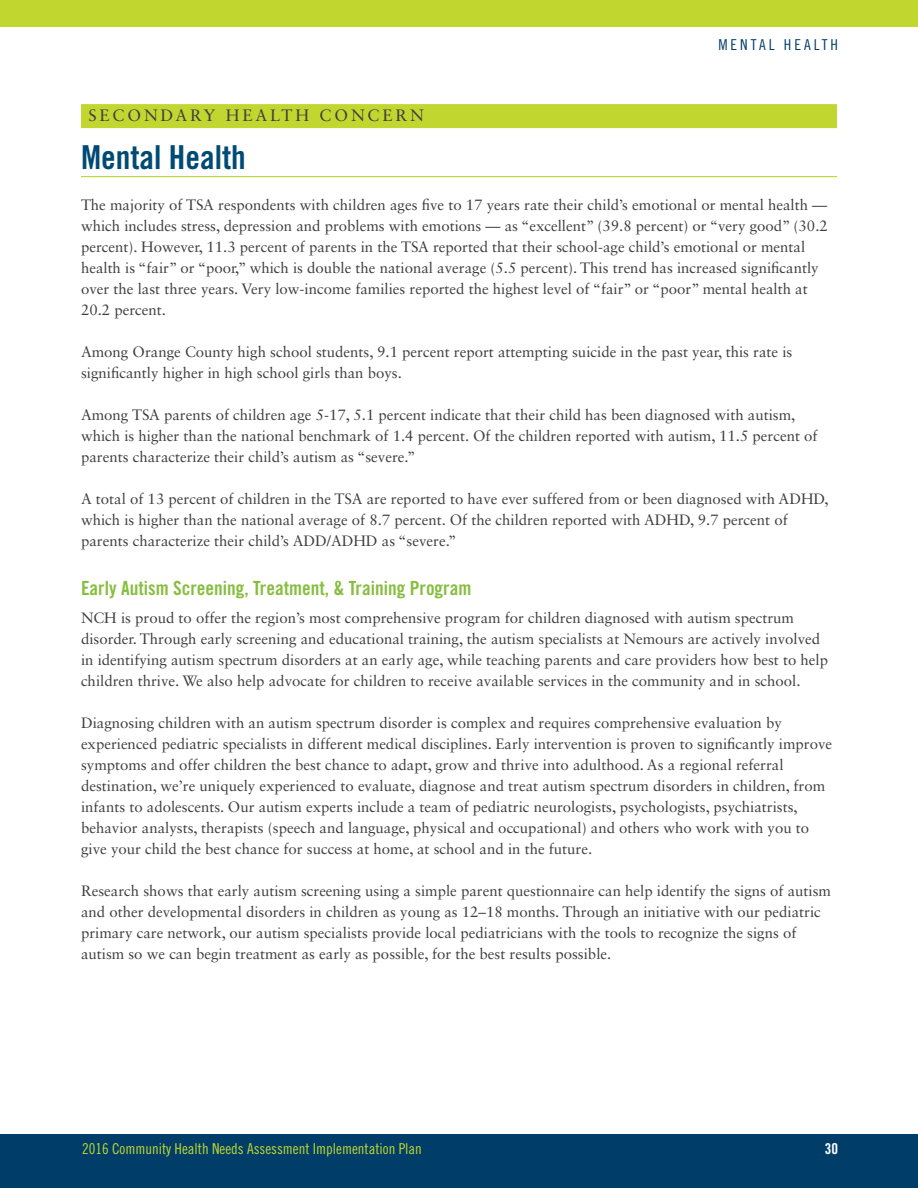
<style>
.page{position:relative;width:918px;height:1188px;background:#fff}
.page>*{position:absolute;margin:0;border:0;box-sizing:border-box;transform-origin:0 0}
.Main_Headline{font:33px "Trade Gothic LT Std Bd Cn 20";color:#004a73}
.Subhead{font:19.5px "Trade Gothic LT Std Bd Cn 20";color:#87be3f}
.Secondary_Health_Con{font:16.5px "Sabon LT Std";letter-spacing:.175em;color:#3e3e3f}
.body_copy{font:15px/21px "Sabon LT Std";color:#3e3e3f}
.t1{font:15px "Trade Gothic LT Std Cn 18";color:#c1d72f}
.t2{font:15px "Trade Gothic LT Std Cn 18";letter-spacing:.2em;color:#003e69}
.t3{font:15px "Trade Gothic LT Std Bd Cn 20";color:#fff}
</style>
<div class="page">
<div style="left:0;top:1134px;width:918px;height:54px;background:#003e69"></div>
<div style="left:0;top:0;width:918px;height:27px;background:#c1d72f"></div>
<div style="left:81px;top:104px;width:756px;height:24px;background:#c1d72f"></div>
<hr style="left:81px;top:176px;width:756px;height:1px;background:#c1d72f">
<p class="t2" style="left:718px;top:36px;width:121px">MENTAL HEALTH</p>
<p class="Secondary_Health_Con" style="left:88px;top:105px;width:337px">SECONDARY HEALTH CONCERN</p>
<p class="Main_Headline" style="left:81px;top:137px;width:166px">Mental Health</p>
<p class="body_copy" style="left:81px;top:194px;width:748px">The majority of TSA respondents with children ages five to 17 years rate their child’s emotional or mental health — which includes stress, depression and problems with emotions — as “excellent” (39.8 percent) or “very good” (30.2 percent). However, 11.3 percent of parents in the TSA reported that their school-age child’s emotional or mental health is “fair” or “poor,” which is double the national average (5.5 percent). This trend has increased significantly over the last three years. Very low-income families reported the highest level of “fair” or “poor” mental health at 20.2 percent.</p>
<p class="body_copy" style="left:81px;top:341px;width:713px">Among Orange County high school students, 9.1 percent report attempting suicide in the past year, this rate is significantly higher in high school girls than boys.</p>
<p class="body_copy" style="left:81px;top:404px;width:738px">Among TSA parents of children age 5-17, 5.1 percent indicate that their child has been diagnosed with autism, which is higher than the national benchmark of 1.4 percent. Of the children reported with autism, 11.5 percent of parents characterize their child’s autism as “severe.”</p>
<p class="body_copy" style="left:81px;top:488px;width:749px">A total of 13 percent of children in the TSA are reported to have ever suffered from or been diagnosed with ADHD, which is higher than the national average of 8.7 percent. Of the children reported with ADHD, 9.7 percent of parents characterize their child’s ADD/ADHD as “severe.”</p>
<p class="Subhead" style="left:81px;top:576px;width:392px">Early Autism Screening, Treatment, &amp; Training Program</p>
<p class="body_copy" style="left:81px;top:607px;width:749px">NCH is proud to offer the region’s most comprehensive program for children diagnosed with autism spectrum disorder. Through early screening and educational training, the autism specialists at Nemours are actively involved in identifying autism spectrum disorders at an early age, while teaching parents and care providers how best to help children thrive. We also help advocate for children to receive available services in the community and in school.</p>
<p class="body_copy" style="left:81px;top:712px;width:753px">Diagnosing children with an autism spectrum disorder is complex and requires comprehensive evaluation by experienced pediatric specialists in different medical disciplines. Early intervention is proven to significantly improve symptoms and offer children the best chance to adapt, grow and thrive into adulthood. As a regional referral destination, we’re uniquely experienced to evaluate, diagnose and treat autism spectrum disorders in children, from infants to adolescents. Our autism experts include a team of pediatric neurologists, psychologists, psychiatrists, behavior analysts, therapists (speech and language, physical and occupational) and others who work with you to give your child the best chance for success at home, at school and in the future.</p>
<p class="body_copy" style="left:81px;top:880px;width:752px">Research shows that early autism screening using a simple parent questionnaire can help identify the signs of autism and other developmental disorders in children as young as 12–18 months. Through an initiative with our pediatric primary care network, our autism specialists provide local pediatricians with the tools to recognize the signs of autism so we can begin treatment as early as possible, for the best results possible.</p>
<p class="t1" style="left:82px;top:1140px;width:341px">2016 Community Health Needs Assessment Implementation Plan</p>
<p class="t3" style="left:825px;top:1139px;width:15px">30</p>
</div>
